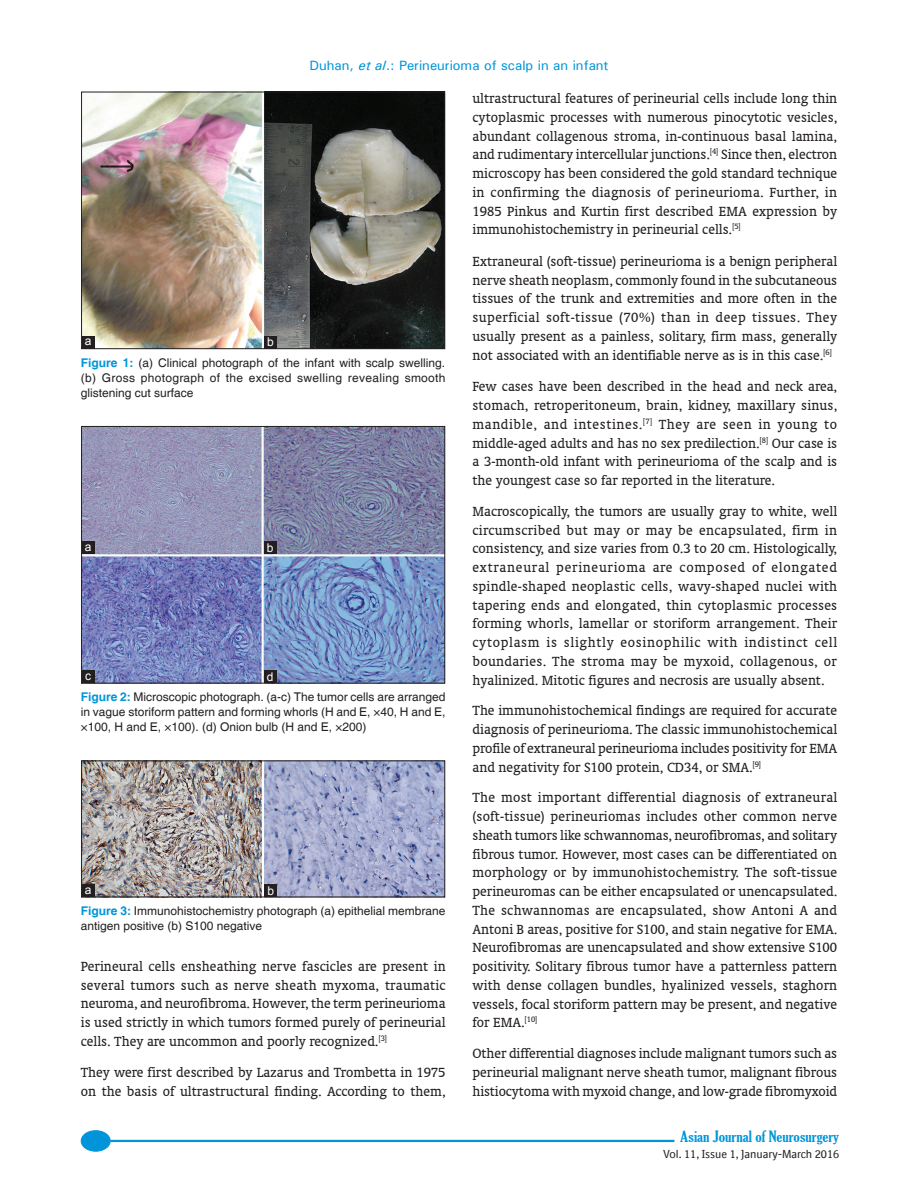
<style>
.page{position:relative;width:918px;height:1188px;background:#fff}
.page>*{position:absolute;margin:0;border:0;box-sizing:border-box;transform-origin:0 0}
.TX{font:15px/18.8px "Oranda BT";color:#231f20;text-align:justify}
.t1{font:extra-condensed 15px "Gloucester";color:#0095d9;scale:1.25 1}
.t2{font:500 13.5px "Univers";color:#0095d9}
.FGC{font:12px/15px "Helvetica";color:#231f20;text-align:justify}
.LABEL{font:12px "Arial";color:#fff}
.t3{font:11.25px "BI Sans";letter-spacing:-.005em;color:#231f20}
.s1{font-style:italic}
.s2{font-weight:700;color:#0095d9}
</style>
<div class="page">
<hr style="left:111px;top:1140px;width:563px;height:2px;background:#0095d9">
<div style="left:81px;top:1131px;width:29px;height:20px;background:#0095d9;border-radius:50%"></div>
<div style="left:81px;top:1130px;width:30px;height:22px;border:1px solid #0095d9;border-radius:50%"></div>
<img style="left:83px;top:94px;width:360px;height:253px">
<div style="left:81px;top:92px;width:364px;height:257px;border:1px solid #231f20"></div>
<div style="left:264px;top:336px;width:13px;height:12px;background:#231f20"></div>
<div style="left:82px;top:336px;width:13px;height:12px;background:#231f20"></div>
<img style="left:83px;top:428px;width:360px;height:253px">
<div style="left:81px;top:426px;width:364px;height:257px;border:1px solid #231f20"></div>
<div style="left:264px;top:670px;width:13px;height:13px;background:#231f20"></div>
<div style="left:82px;top:670px;width:13px;height:13px;background:#231f20"></div>
<div style="left:264px;top:541px;width:13px;height:13px;background:#231f20"></div>
<div style="left:82px;top:541px;width:13px;height:13px;background:#231f20"></div>
<img style="left:83px;top:763px;width:360px;height:132px">
<div style="left:81px;top:761px;width:364px;height:136px;border:1px solid #231f20"></div>
<div style="left:264px;top:884px;width:13px;height:13px;background:#231f20"></div>
<div style="left:82px;top:884px;width:12px;height:13px;background:#231f20"></div>
<p class="t2" style="left:309px;top:57px;width:301px">Duhan, <span class="s1">et al</span>.: Perineurioma of scalp in an infant</p>
<p class="LABEL" style="left:85px;top:333px;width:8px">a</p>
<p class="LABEL" style="left:267px;top:334px;width:8px">b</p>
<p class="FGC" style="left:81px;top:355px;width:366px"><span class="s2">Figure 1:</span> (a) Clinical photograph of the infant with scalp swelling. (b) Gross photograph of the excised swelling revealing smooth glistening cut surface</p>
<p class="LABEL" style="left:85px;top:538px;width:8px">a</p>
<p class="LABEL" style="left:267px;top:540px;width:8px">b</p>
<p class="LABEL" style="left:85px;top:667px;width:7px">c</p>
<p class="LABEL" style="left:267px;top:668px;width:8px">d</p>
<p class="FGC" style="left:81px;top:690px;width:366px"><span class="s2">Figure 2:</span> Microscopic photograph. (a-c) The tumor cells are arranged in vague storiform pattern and forming whorls (H and E, ×40, H and E, ×100, H and E, ×100). (d) Onion bulb (H and E, ×200)</p>
<p class="LABEL" style="left:85px;top:881px;width:8px">a</p>
<p class="LABEL" style="left:267px;top:882px;width:8px">b</p>
<p class="FGC" style="left:81px;top:904px;width:366px"><span class="s2">Figure 3:</span> Immunohistochemistry photograph (a) epithelial membrane antigen positive (b) S100 negative</p>
<p class="TX" style="left:81px;top:957px;width:366px">Perineural cells ensheathing nerve fascicles are present in several tumors such as nerve sheath myxoma, traumatic neuroma, and neurofibroma. However, the term perineurioma is used strictly in which tumors formed purely of perineurial cells. They are uncommon and poorly recognized.<sup>[3]</sup></p>
<p class="TX" style="left:81px;top:1063px;width:366px">They were first described by Lazarus and Trombetta in 1975 on the basis of ultrastructural finding. According to them,</p>
<p class="TX" style="left:472px;top:89px;width:366px">ultrastructural features of perineurial cells include long thin cytoplasmic processes with numerous pinocytotic vesicles, abundant collagenous stroma, in‑continuous basal lamina, and rudimentary intercellular junctions.<sup>[4]</sup> Since then, electron microscopy has been considered the gold standard technique in confirming the diagnosis of perineurioma. Further, in 1985 Pinkus and Kurtin first described EMA expression by immunohistochemistry in perineurial cells.<sup>[5]</sup></p>
<p class="TX" style="left:472px;top:252px;width:366px">Extraneural (soft‑tissue) perineurioma is a benign peripheral nerve sheath neoplasm, commonly found in the subcutaneous tissues of the trunk and extremities and more often in the superficial soft‑tissue (70%) than in deep tissues. They usually present as a painless, solitary, firm mass, generally not associated with an identifiable nerve as is in this case.<sup>[6]</sup></p>
<p class="TX" style="left:472px;top:377px;width:366px">Few cases have been described in the head and neck area, stomach, retroperitoneum, brain, kidney, maxillary sinus, mandible, and intestines.<sup>[7]</sup> They are seen in young to middle‑aged adults and has no sex predilection.<sup>[8]</sup> Our case is a 3‑month‑old infant with perineurioma of the scalp and is the youngest case so far reported in the literature.</p>
<p class="TX" style="left:472px;top:502px;width:366px">Macroscopically, the tumors are usually gray to white, well circumscribed but may or may be encapsulated, firm in consistency, and size varies from 0.3 to 20 cm. Histologically, extraneural perineurioma are composed of elongated spindle‑shaped neoplastic cells, wavy‑shaped nuclei with tapering ends and elongated, thin cytoplasmic processes forming whorls, lamellar or storiform arrangement. Their cytoplasm is slightly eosinophilic with indistinct cell boundaries. The stroma may be myxoid, collagenous, or hyalinized. Mitotic figures and necrosis are usually absent.</p>
<p class="TX" style="left:472px;top:701px;width:366px">The immunohistochemical findings are required for accurate diagnosis of perineurioma. The classic immunohistochemical profile of extraneural perineurioma includes positivity for EMA and negativity for S100 protein, CD34, or SMA.<sup>[9]</sup></p>
<p class="TX" style="left:472px;top:788px;width:366px">The most important differential diagnosis of extraneural (soft‑tissue) perineuriomas includes other common nerve sheath tumors like schwannomas, neurofibromas, and solitary fibrous tumor. However, most cases can be differentiated on morphology or by immunohistochemistry. The soft‑tissue perineuromas can be either encapsulated or unencapsulated.<br>The schwannomas are encapsulated, show Antoni A and Antoni B areas, positive for S100, and stain negative for EMA.<br>Neurofibromas are unencapsulated and show extensive S100 positivity. Solitary fibrous tumor have a patternless pattern with dense collagen bundles, hyalinized vessels, staghorn vessels, focal storiform pattern may be present, and negative for EMA.<sup>[10]</sup></p>
<p class="TX" style="left:472px;top:1044px;width:366px">Other differential diagnoses include malignant tumors such as perineurial malignant nerve sheath tumor, malignant fibrous histiocytoma with myxoid change, and low‑grade fibromyxoid</p>
<p class="t1" style="left:680px;top:1128px;width:129px">Asian Journal of Neurosurgery</p>
<p class="t3" style="left:664px;top:1148px;width:177px">Vol. 11, Issue 1, January‑March 2016</p>
</div>
